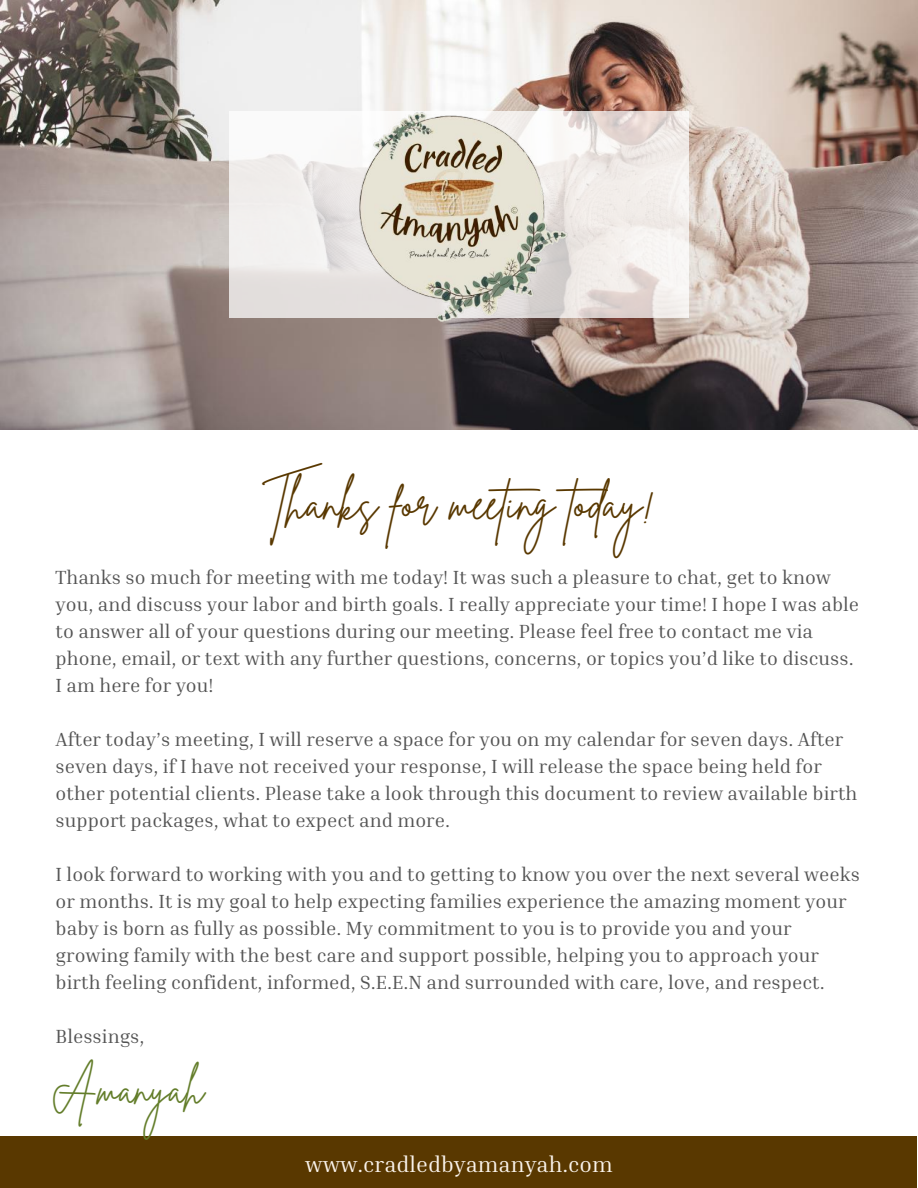
<style>
.page{position:relative;width:918px;height:1188px;background:#fff}
.page>*{position:absolute;margin:0;border:0;box-sizing:border-box;transform-origin:0 0}
.t1{font:46.35px "Brittany Signature";color:#593800}
.t2{font:42.6px "Brittany Signature";color:#637d2a}
.t3{font:22.5px "Inria Serif";color:#faf3eb}
.t4{font:19.5px/27px "Inria Serif";color:#545454}
</style>
<div class="page">
<img style="left:0;top:0;width:918px;height:430px">
<svg style="left:229px;top:111px;width:460px;height:206px;fill:#f1edea"></svg>
<div style="left:0;top:1136px;width:917px;height:52px;background:#593800"></div>
<img style="left:340px;top:96px;width:238px;height:238px">
<h1 class="t1" style="left:263px;top:473px;width:394px">Thanks for meeting today!</h1>
<p class="t4" style="left:56px;top:563px;width:805px">Thanks so much for meeting with me today! It was such a pleasure to chat, get to know you, and discuss your labor and birth goals. I really appreciate your time! I hope I was able to answer all of your questions during our meeting. Please feel free to contact me via phone, email, or text with any further questions, concerns, or topics you’d like to discuss.<br>I am here for you!</p>
<p class="t4" style="left:56px;top:725px;width:803px">After today’s meeting, I will reserve a space for you on my calendar for seven days. After seven days, if I have not received your response, I will release the space being held for other potential clients. Please take a look through this document to review available birth support packages, what to expect and more.</p>
<p class="t4" style="left:56px;top:860px;width:806px">I look forward to working with you and to getting to know you over the next several weeks or months. It is my goal to help expecting families experience the amazing moment your baby is born as fully as possible. My commitment to you is to provide you and your growing family with the best care and support possible, helping you to approach your birth feeling confident, informed, S.E.E.N and surrounded with care, love, and respect.</p>
<p class="t4" style="left:56px;top:1022px;width:90px">Blessings,</p>
<h2 class="t2" style="left:51px;top:1062px;width:154px">Amanyah</h2>
<p class="t3" style="left:305px;top:1150px;width:309px">www.cradledbyamanyah.com</p>
</div>
